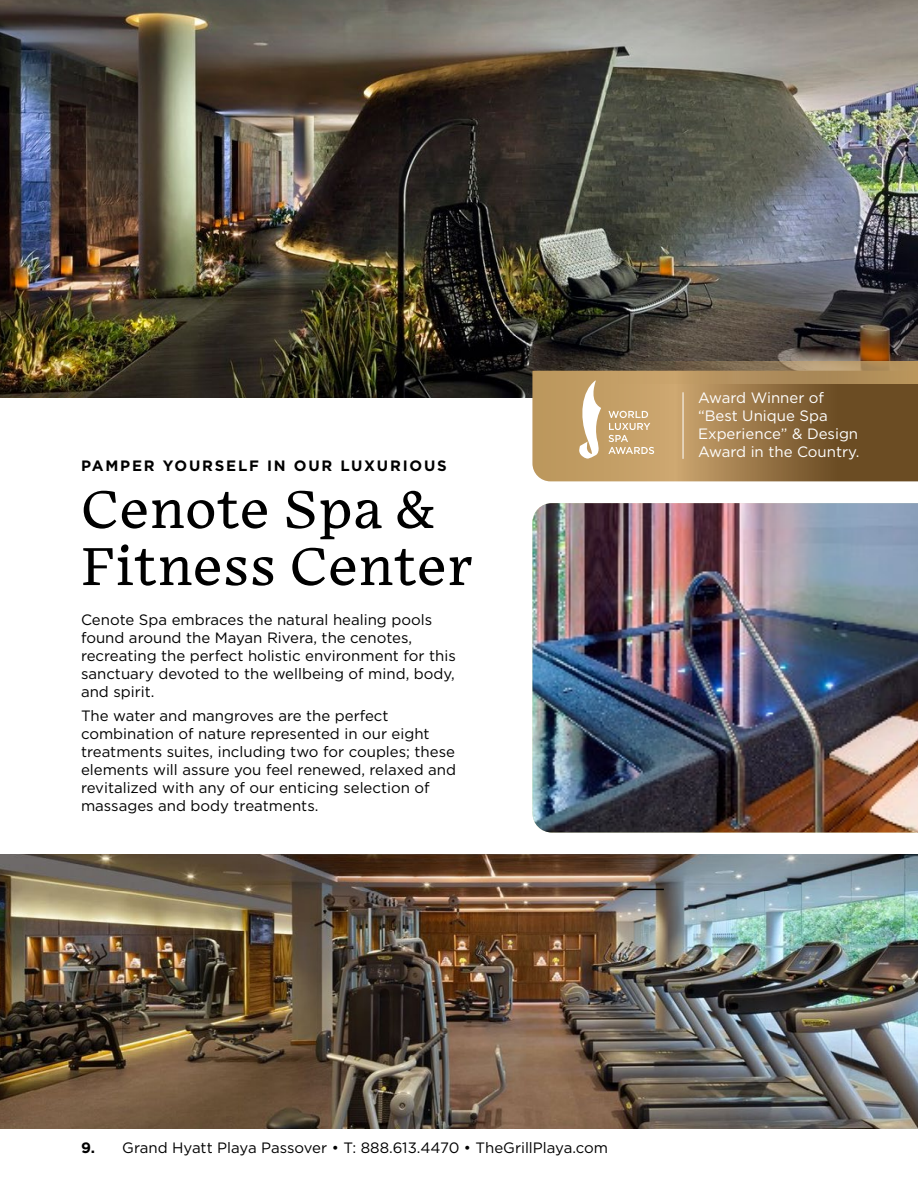
<style>
.page{position:relative;width:918px;height:1188px;background:#fff}
.page>*{position:absolute;margin:0;border:0;box-sizing:border-box;transform-origin:0 0}
.t1{font:55.05px/57px "Embury Text";color:#000}
.t2{font:15px/18px "Gotham";color:#000}
.t3{font:15px/18px "Gotham";color:#fff}
.t4{font:700 15px "Gotham";letter-spacing:.12em;color:#000}
</style>
<div class="page">
<img style="left:0;top:0;width:918px;height:398px">
<img style="left:532px;top:503px;width:386px;height:330px">
<img style="left:0;top:854px;width:918px;height:274px">
<svg style="left:532px;top:371px;width:386px;height:110px"></svg>
<hr style="left:683px;top:392px;width:1px;height:67px;background:#fff">
<hr style="left:627px;top:889px;width:37px;height:1px;background:#000">
<svg style="left:617px;top:362px;width:301px;height:21px"></svg>
<p class="t4" style="left:81px;top:457px;width:367px">PAMPER YOURSELF IN OUR LUXURIOUS</p>
<h1 class="t1" style="left:81px;top:476px;width:393px">Cenote Spa &amp;<br>Fitness Center</h1>
<p class="t2" style="left:81px;top:610px;width:376px">Cenote Spa embraces the natural healing pools found around the Mayan Rivera, the cenotes, recreating the perfect holistic environment for this sanctuary devoted to the wellbeing of mind, body, and spirit.</p>
<p class="t2" style="left:81px;top:707px;width:377px">The water and mangroves are the perfect combination of nature represented in our eight treatments suites, including two for couples; these elements will assure you feel renewed, relaxed and revitalized with any of our enticing selection of massages and body treatments.</p>
<p class="t3" style="left:698px;top:389px;width:163px">Award Winner of “Best Unique Spa<br>Experience” &amp; Design<br>Award in the Country.</p>
<p class="t4" style="left:81px;top:1139px;width:16px">9.</p>
<p class="t2" style="left:122px;top:1138px;width:487px">Grand Hyatt Playa Passover • T: 888.613.4470 • TheGrillPlaya.com</p>
</div>
